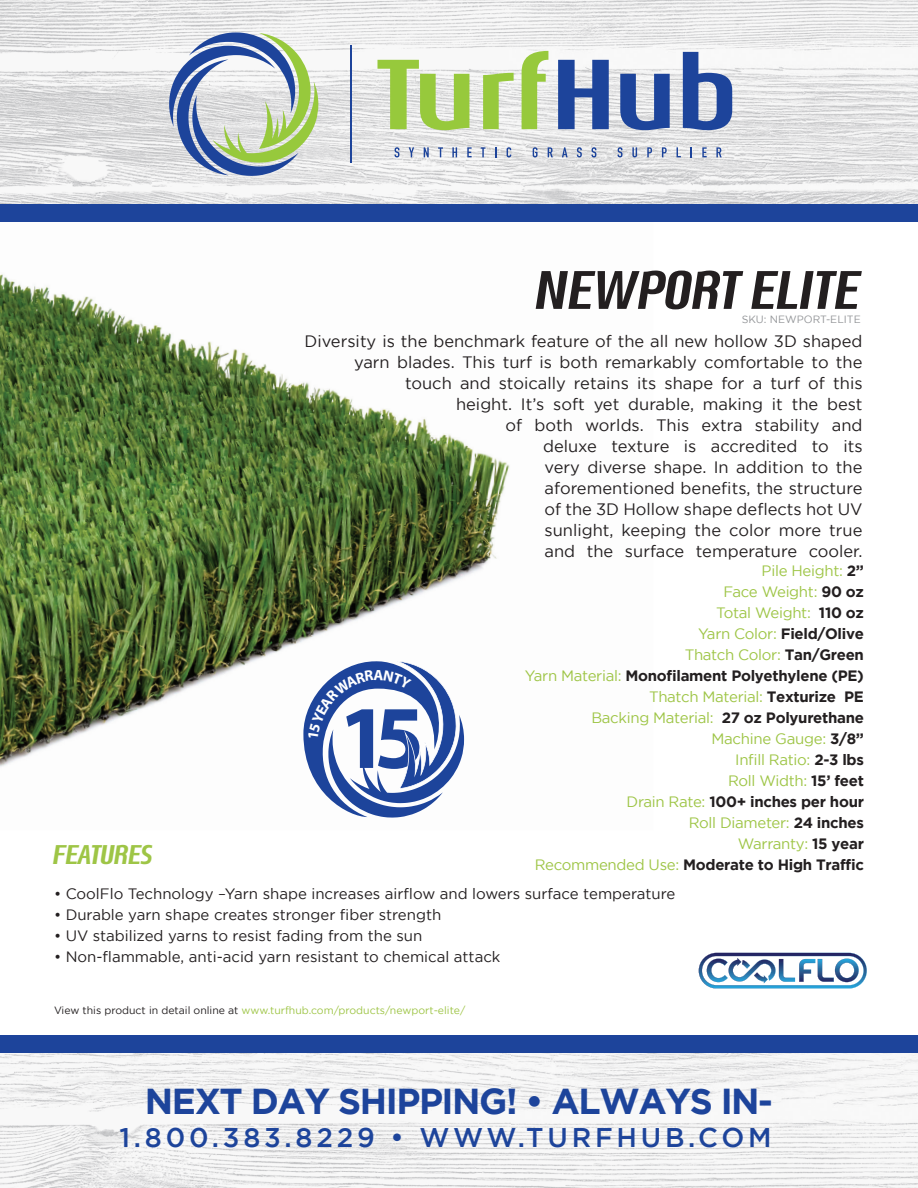
<style>
.page{position:relative;width:918px;height:1188px;background:#fff}
.page>*{position:absolute;margin:0;border:0;box-sizing:border-box;transform-origin:0 0}
.t1{font:italic 700 54px "Nautikka";letter-spacing:-.03em;color:#231f20}
.t2{font:700 36px "Gotham";letter-spacing:-.04em;color:#1d449b}
.t3{font:500 27px "Gotham";letter-spacing:.14em;color:#1d449b}
.t4{font:italic 700 27px "Nautikka";letter-spacing:-.03em;color:#9ec546}
.t5{font:16.5px/21px "Gotham";color:#231f20;text-align:right}
.t6{font:15px/21px "Gotham";letter-spacing:-.02em;color:#9ec546;text-align:right}
.t7{font:15px "Gotham";color:#231f20}
.t8{font:10.5px "Gotham";color:#9ec546}
.t9{font:10.5px "Gotham";color:#939598}
.s1{font-weight:700;color:#231f20}
.s2{color:#231f20}
</style>
<div class="page">
<img style="left:0;top:0;width:918px;height:1188px">
<div style="left:0;top:221px;width:918px;height:814px;background:#fff"></div>
<img style="left:0;top:274px;width:510px;height:493px">
<hr style="left:350px;top:46px;width:1px;height:117px;background:#1d449b">
<svg style="left:169px;top:32px;width:149px;height:144px"></svg>
<svg style="left:394px;top:147px;width:5px;height:10px"></svg>
<svg style="left:409px;top:147px;width:5px;height:10px"></svg>
<svg style="left:424px;top:147px;width:5px;height:10px"></svg>
<svg style="left:438px;top:147px;width:5px;height:10px"></svg>
<svg style="left:452px;top:147px;width:5px;height:10px"></svg>
<svg style="left:467px;top:147px;width:5px;height:10px"></svg>
<svg style="left:481px;top:147px;width:4px;height:10px"></svg>
<svg style="left:507px;top:147px;width:4px;height:10px"></svg>
<svg style="left:533px;top:147px;width:5px;height:10px"></svg>
<svg style="left:548px;top:147px;width:5px;height:10px"></svg>
<svg style="left:562px;top:147px;width:6px;height:10px"></svg>
<svg style="left:577px;top:147px;width:5px;height:10px"></svg>
<svg style="left:591px;top:147px;width:5px;height:10px"></svg>
<svg style="left:618px;top:147px;width:5px;height:10px"></svg>
<svg style="left:632px;top:147px;width:5px;height:10px"></svg>
<svg style="left:647px;top:147px;width:5px;height:10px"></svg>
<svg style="left:662px;top:147px;width:5px;height:10px"></svg>
<svg style="left:677px;top:147px;width:4px;height:10px"></svg>
<svg style="left:702px;top:147px;width:5px;height:10px"></svg>
<svg style="left:716px;top:147px;width:6px;height:10px"></svg>
<svg style="left:377px;top:60px;width:92px;height:70px"></svg>
<svg style="left:483px;top:73px;width:31px;height:56px"></svg>
<svg style="left:522px;top:51px;width:26px;height:78px"></svg>
<svg style="left:558px;top:60px;width:51px;height:69px;background:#5b76b2"></svg>
<svg style="left:620px;top:74px;width:50px;height:56px;background:#627bb4"></svg>
<svg style="left:683px;top:52px;width:49px;height:78px"></svg>
<div style="left:0;top:205px;width:918px;height:17px;background:#1d449b"></div>
<div style="left:0;top:1035px;width:918px;height:18px;background:#1d449b"></div>
<svg style="left:699px;top:953px;width:168px;height:35px"></svg>
<svg style="left:303px;top:659px;width:161px;height:159px"></svg>
<h1 class="t1" style="left:538px;top:251px;width:328px">NEWPORT ELITE</h1>
<p class="t9" style="left:742px;top:313px;width:120px">SKU: NEWPORT-ELITE</p>
<p class="t5" style="left:305px;top:330px;width:560px">Diversity is the benchmark feature of the all new hollow 3D shaped yarn blades. This turf is both remarkably comfortable to the touch and stoically retains its shape for a turf of this<br>height. It’s soft yet durable, making it the best<br>of both worlds. This extra stability and<br>deluxe texture is accredited to its<br>very diverse shape. In addition to the<br>aforementioned benefits, the structure<br>of the 3D Hollow shape deflects hot UV<br>sunlight, keeping the color more true<br>and the surface temperature cooler.</p>
<p class="t6" style="left:525px;top:560px;width:341px">Pile Height: <span class="s1">2”<br></span>Face Weight: <span class="s1">90 oz<br></span>Total Weight: <span class="s1">110 oz<br></span>Yarn Color: <span class="s1">Field/Olive<br></span>Thatch Color: <span class="s1">Tan/Green<br></span>Yarn Material: <span class="s1">Monofilament Polyethylene (PE)<br></span>Thatch Material: <span class="s1">Texturize PE<br></span>Backing Material: <span class="s1">27 oz Polyurethane<br></span>Machine Gauge: <span class="s1">3/8”<br></span>Infill Ratio: <span class="s1">2-3 lbs<br></span>Roll Width: <span class="s1">15’ feet<br></span>Drain Rate: <span class="s1">100+ inches per hour<br></span>Roll Diameter: <span class="s1">24 inches<br></span>Warranty: <span class="s1">15 year<br></span>Recommended Use: <span class="s1">Moderate to High Traffic</span></p>
<h3 class="t4" style="left:54px;top:835px;width:102px">FEATURES</h3>
<p class="t7" style="left:54px;top:886px;width:623px">• CoolFlo Technology –Yarn shape increases airflow and lowers surface temperature</p>
<p class="t7" style="left:54px;top:907px;width:389px">• Durable yarn shape creates stronger fiber strength</p>
<p class="t7" style="left:54px;top:928px;width:370px">• UV stabilized yarns to resist fading from the sun</p>
<p class="t7" style="left:54px;top:949px;width:448px">• Non-flammable, anti-acid yarn resistant to chemical attack</p>
<p class="t8" style="left:54px;top:1004px;width:413px"><span class="s2">View this product in detail online at</span> www.turfhub.com/products/newport-elite/</p>
<h2 class="t2" style="left:145px;top:1081px;width:630px">NEXT DAY SHIPPING! • ALWAYS IN-</h2>
<h3 class="t3" style="left:119px;top:1122px;width:654px">1.800.383.8229 • WWW.TURFHUB.COM</h3>
</div>
